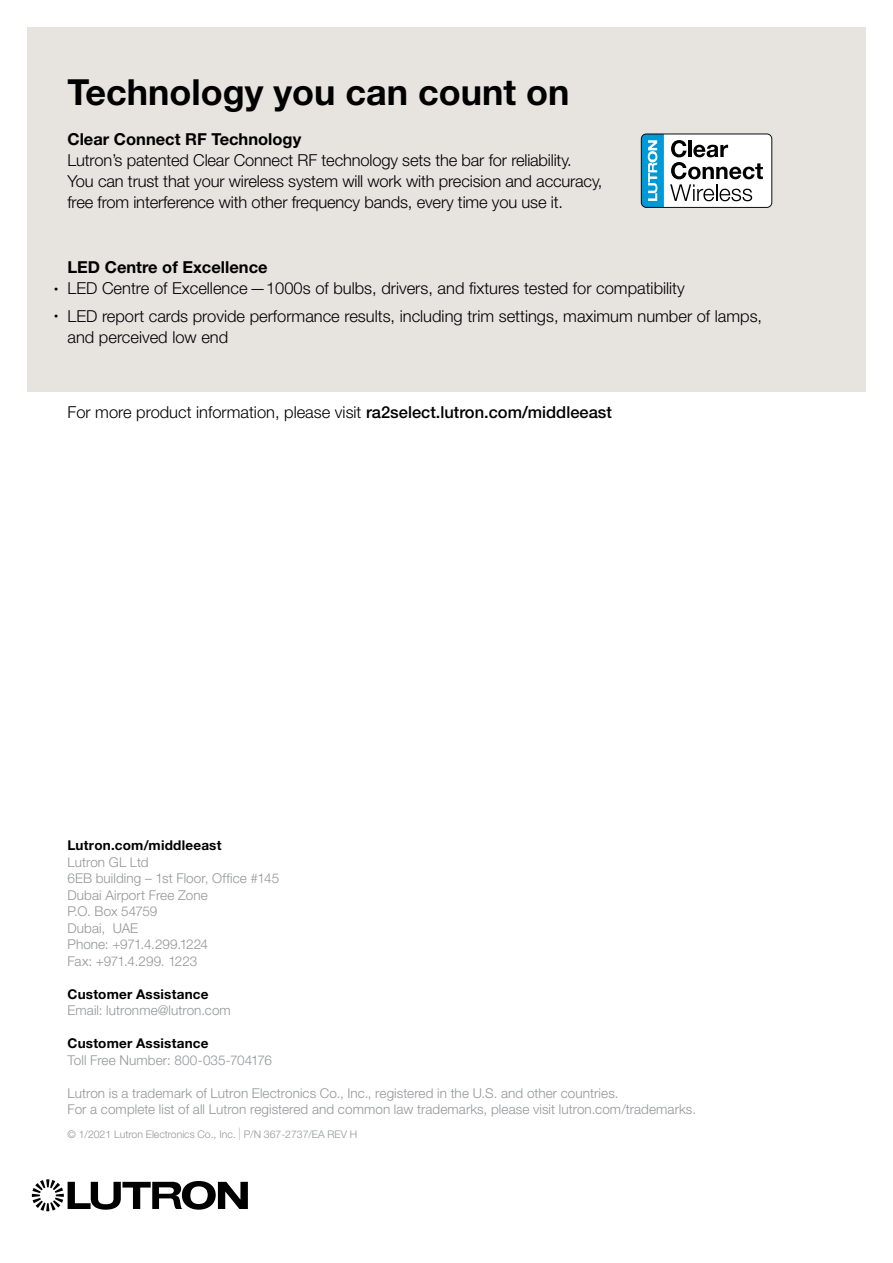
<style>
.page{position:relative;width:893px;height:1263px;background:#fff}
.page>*{position:absolute;margin:0;border:0;box-sizing:border-box;transform-origin:0 0}
.t1{font:700 36px "Helvetica Neue LT Std";color:#000}
.t2{font:300 16.5px/21px "Helvetica Neue LT Std";letter-spacing:-.005em;color:#000}
.t3{font:700 16.5px "Helvetica Neue LT Std";color:#000}
.t4{font:300 13.5px/16.5px "Helvetica Neue LT Std";letter-spacing:.005em;color:#939598}
.t5{font:700 13.5px "Helvetica Neue LT Std";letter-spacing:.015em;color:#000}
.t6{font:300 10.5px "Helvetica Neue LT Std";letter-spacing:-.005em;color:#939598}
.s1{font-size:8.25px}
.s2{font-weight:500}
.s3{font-weight:200;font-size:17.4px}
</style>
<div class="page">
<div style="left:27px;top:27px;width:839px;height:365px;background:#e7e3df"></div>
<svg style="left:641px;top:134px;width:131px;height:74px"></svg>
<svg style="left:32px;top:1179px;width:216px;height:32px"></svg>
<h1 class="t1" style="left:68px;top:70px;width:504px">Technology you can count on</h1>
<p class="t3" style="left:68px;top:129px;width:235px">Clear Connect RF Technology</p>
<p class="t2" style="left:68px;top:150px;width:536px">Lutron’s patented Clear Connect RF technology sets the bar for reliability.<br>You can trust that your wireless system will work with precision and accuracy, free from interference with other frequency bands, every time you use it.</p>
<p class="t3" style="left:68px;top:257px;width:202px">LED Centre of Excellence</p>
<p class="t2" style="left:54px;top:277px;width:632px"><span class="s1">•</span> LED Centre of Excellence—1000s of bulbs, drivers, and fixtures tested for compatibility</p>
<p class="t2" style="left:67px;top:305px;width:696px;text-indent:-13px"><span class="s1">•</span> LED report cards provide performance results, including trim settings, maximum number of lamps, and perceived low end</p>
<p class="t2" style="left:67px;top:401px;width:546px">For more product information, please visit <span class="s2">ra2select.lutron.com/middleeast</span></p>
<p class="t5" style="left:68px;top:837px;width:156px">Lutron.com/middleeast</p>
<p class="t4" style="left:68px;top:853px;width:213px">Lutron GL Ltd<br>6EB building – 1st Floor, Office #145<br>Dubai Airport Free Zone<br>P.O. Box 54759<br>Dubai, UAE<br>Phone: +971.4.299.1224<br>Fax: +971.4.299. 1223</p>
<p class="t5" style="left:68px;top:986px;width:143px">Customer Assistance</p>
<p class="t4" style="left:68px;top:1002px;width:165px">Email: lutronme@lutron.com</p>
<p class="t5" style="left:68px;top:1035px;width:143px">Customer Assistance</p>
<p class="t4" style="left:68px;top:1051px;width:206px">Toll Free Number: 800-035-704176</p>
<p class="t4" style="left:68px;top:1084px;width:630px">Lutron is a trademark of Lutron Electronics Co., Inc., registered in the U.S. and other countries.<br>For a complete list of all Lutron registered and common law trademarks, please visit lutron.com/trademarks.</p>
<p class="t6" style="left:68px;top:1127px;width:291px">© 1/2021 Lutron Electronics Co., Inc. <span class="s3">I</span> P/N 367-2737/EA REV H</p>
</div>
